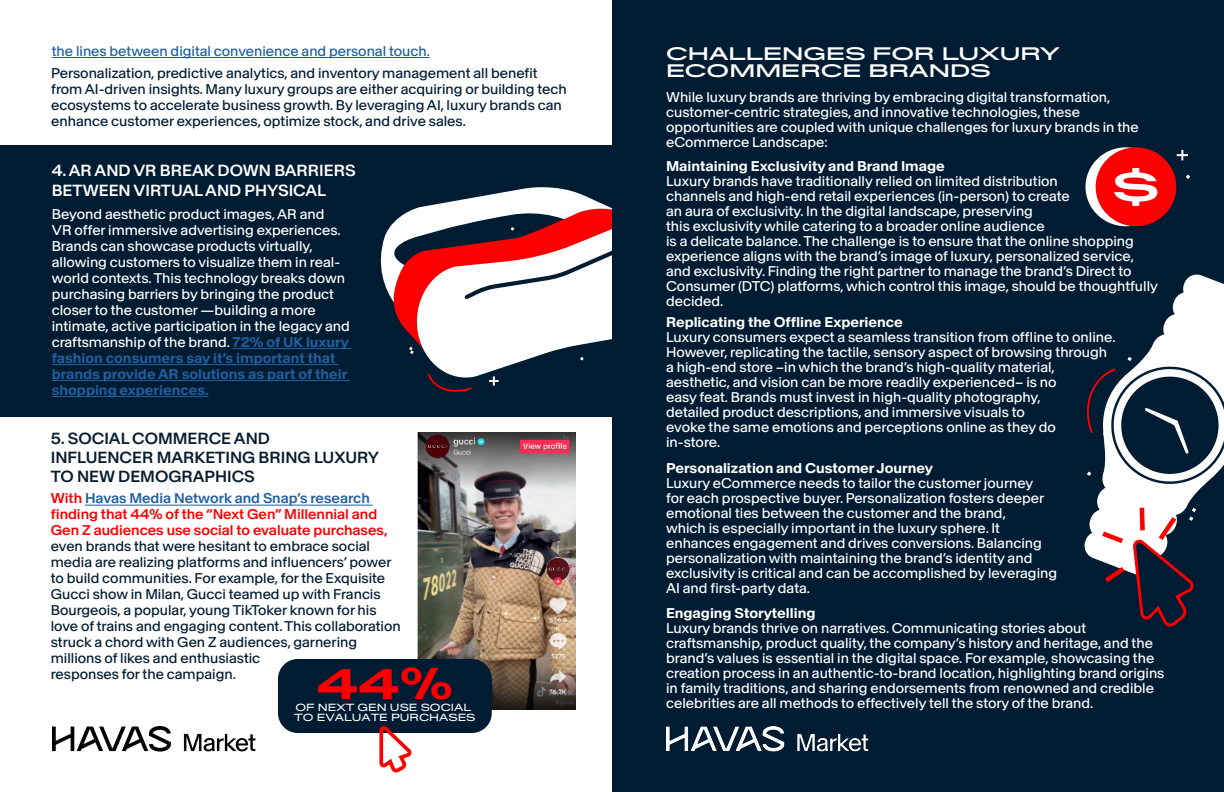
<style>
.page{position:relative;width:1224px;height:792px;background:#fff}
.page>*{position:absolute;margin:0;border:0;box-sizing:border-box;transform-origin:0 0}
.t1{font:700 expanded 42.2px "Baikal";color:#fa0000}
.t2{font:900 expanded 39.8px "Baikal";color:#fff}
.t3{font:900 expanded 18px/17px "Baikal";color:#fff}
.t4{font:500 16px/19.2px "Baikal Normal";color:#0a1d30}
.t5{font:500 16px/19.2px "Baikal Normal";color:#fff}
.t6{font:14px/15px "Baikal Normal";color:#fff}
.t7{font:14px/16px "Baikal Normal";color:#001c33}
.t8{font:500 14px/16px "Baikal Normal";color:#fa0000}
.t9{font:600 14px "Baikal Normal";color:#fff}
.t10{font:14px "Baikal Normal";color:#215e9e}
.t11{font:expanded 10.3px "Baikal";color:#fff}
.s1{font-weight:600;color:#215e9e}
.s2{color:#215e9e}
</style>
<div class="page">
<div style="left:0;top:145px;width:612px;height:271px;background:#001c33"></div>
<div style="left:612px;top:0;width:612px;height:792px;background:#001c33"></div>
<hr style="left:52px;top:57px;width:378px;height:1px;background:#215e9e">
<img style="left:53px;top:727px;width:203px;height:25px">
<svg style="left:380px;top:187px;width:225px;height:107px"></svg>
<svg style="left:389px;top:205px;width:223px;height:142px;fill:#fefcfc"></svg>
<svg style="left:412px;top:216px;width:200px;height:161px;fill:#fff"></svg>
<svg style="left:461px;top:238px;width:151px;height:65px"></svg>
<hr style="left:85px;top:505px;width:288px;height:1px;background:#215e9e">
<div style="left:1086px;top:147px;width:80px;height:79px;background:#fff;border-radius:50%"></div>
<div style="left:1096px;top:147px;width:80px;height:79px;background:#fa0000;border-radius:50%"></div>
<hr style="left:232px;top:348px;width:120px;height:1px;background:#215e9e">
<hr style="left:52px;top:364px;width:286px;height:1px;background:#215e9e">
<hr style="left:52px;top:380px;width:298px;height:1px;background:#215e9e">
<hr style="left:52px;top:396px;width:157px;height:1px;background:#215e9e">
<img style="left:666px;top:727px;width:203px;height:25px">
<img style="left:418px;top:432px;width:158px;height:278px">
<div style="left:278px;top:659px;width:214px;height:74px;background:#001c33;border-radius:20px"></div>
<svg style="left:379px;top:725px;width:33px;height:48px"></svg>
<svg style="left:409px;top:347px;width:5px;height:7px"></svg>
<svg style="left:511px;top:227px;width:3px;height:4px"></svg>
<svg style="left:580px;top:357px;width:4px;height:4px"></svg>
<svg style="left:426px;top:372px;width:47px;height:20px"></svg>
<svg style="left:489px;top:376px;width:10px;height:10px"></svg>
<svg style="left:1177px;top:150px;width:11px;height:10px"></svg>
<svg style="left:1084px;top:274px;width:140px;height:353px"></svg>
<svg style="left:1186px;top:175px;width:4px;height:4px"></svg>
<p class="t10" style="left:52px;top:42px;width:380px">the lines between digital convenience and personal touch.</p>
<p class="t7" style="left:51px;top:65px;width:517px">Personalization, predictive analytics, and inventory management all benefit from AI-driven insights. Many luxury groups are either acquiring or building tech ecosystems to accelerate business growth. By leveraging AI, luxury brands can enhance customer experiences, optimize stock, and drive sales.</p>
<p class="t5" style="left:52px;top:161px;width:305px">4. AR AND VR BREAK DOWN BARRIERS<br>BETWEEN VIRTUAL AND PHYSICAL</p>
<p class="t6" style="left:52px;top:206px;width:274px">Beyond aesthetic product images, AR and</p>
<p class="t6" style="left:52px;top:221px;width:300px;line-height:16px">VR offer immersive advertising experiences.<br>Brands can showcase products virtually, allowing customers to visualize them in real&shy;world contexts. This technology breaks down purchasing barriers by bringing the product closer to the customer —building a more intimate, active participation in the legacy and craftsmanship of the brand. <span class="s1">72% of UK luxury fashion consumers say it’s important that brands provide AR solutions as part of their shopping experiences.</span></p>
<p class="t4" style="left:51px;top:428px;width:330px">5. SOCIAL COMMERCE AND<br>INFLUENCER MARKETING BRING LUXURY<br>TO NEW DEMOGRAPHICS</p>
<p class="t8" style="left:51px;top:490px;width:338px">With <span class="s2">Havas Media Network and Snap’s research </span>finding that 44% of the “Next Gen” Millennial and<br>Gen Z audiences use social to evaluate purchases,</p>
<p class="t7" style="left:51px;top:538px;width:351px">even brands that were hesitant to embrace social media are realizing platforms and influencers’ power to build communities. For example, for the Exquisite Gucci show in Milan, Gucci teamed up with Francis Bourgeois, a popular, young TikToker known for his love of trains and engaging content. This collaboration struck a chord with Gen Z audiences, garnering millions of likes and enthusiastic<br>responses for the campaign.</p>
<h1 class="t1" style="left:317px;top:656px;width:137px">44%</h1>
<p class="t11" style="left:295px;top:700px;width:177px">OF NEXT GEN USE SOCIAL</p>
<p class="t11" style="left:294px;top:711px;width:183px">TO EVALUATE PURCHASES</p>
<p class="t3" style="left:666px;top:46px;width:395px">CHALLENGES FOR LUXURY<br>ECOMMERCE BRANDS</p>
<p class="t6" style="left:666px;top:90px;width:474px">While luxury brands are thriving by embracing digital transformation, customer-centric strategies, and innovative technologies, these opportunities are coupled with unique challenges for luxury brands in the eCommerce Landscape:</p>
<p class="t9" style="left:666px;top:157px;width:280px">Maintaining Exclusivity and Brand Image</p>
<p class="t6" style="left:666px;top:173px;width:493px">Luxury brands have traditionally relied on limited distribution<br>channels and high-end retail experiences (in-person) to create<br>an aura of exclusivity. In the digital landscape, preserving<br>this exclusivity while catering to a broader online audience<br>is a delicate balance. The challenge is to ensure that the online shopping experience aligns with the brand’s image of luxury, personalized service, and exclusivity. Finding the right partner to manage the brand’s Direct to Consumer (DTC) platforms, which control this image, should be thoughtfully decided.</p>
<p class="t9" style="left:666px;top:314px;width:238px">Replicating the Offline Experience</p>
<p class="t6" style="left:666px;top:329px;width:451px">Luxury consumers expect a seamless transition from offline to online.<br>However, replicating the tactile, sensory aspect of browsing through a high-end store –in which the brand’s high-quality material, aesthetic, and vision can be more readily experienced– is no<br>easy feat. Brands must invest in high-quality photography,<br>detailed product descriptions, and immersive visuals to<br>evoke the same emotions and perceptions online as they do<br>in-store.</p>
<p class="t9" style="left:666px;top:459px;width:268px">Personalization and Customer Journey</p>
<p class="t6" style="left:666px;top:475px;width:392px">Luxury eCommerce needs to tailor the customer journey<br>for each prospective buyer. Personalization fosters deeper emotional ties between the customer and the brand,<br>which is especially important in the luxury sphere. It enhances engagement and drives conversions. Balancing personalization with maintaining the brand’s identity and exclusivity is critical and can be accomplished by leveraging AI and first-party data.</p>
<h2 class="t2" style="left:1113px;top:161px;width:48px">$</h2>
<p class="t9" style="left:666px;top:604px;width:151px">Engaging Storytelling</p>
<p class="t6" style="left:666px;top:620px;width:500px">Luxury brands thrive on narratives. Communicating stories about craftsmanship, product quality, the company’s history and heritage, and the brand’s values is essential in the digital space. For example, showcasing the creation process in an authentic-to-brand location, highlighting brand origins in family traditions, and sharing endorsements from renowned and credible celebrities are all methods to effectively tell the story of the brand.</p>
</div>
